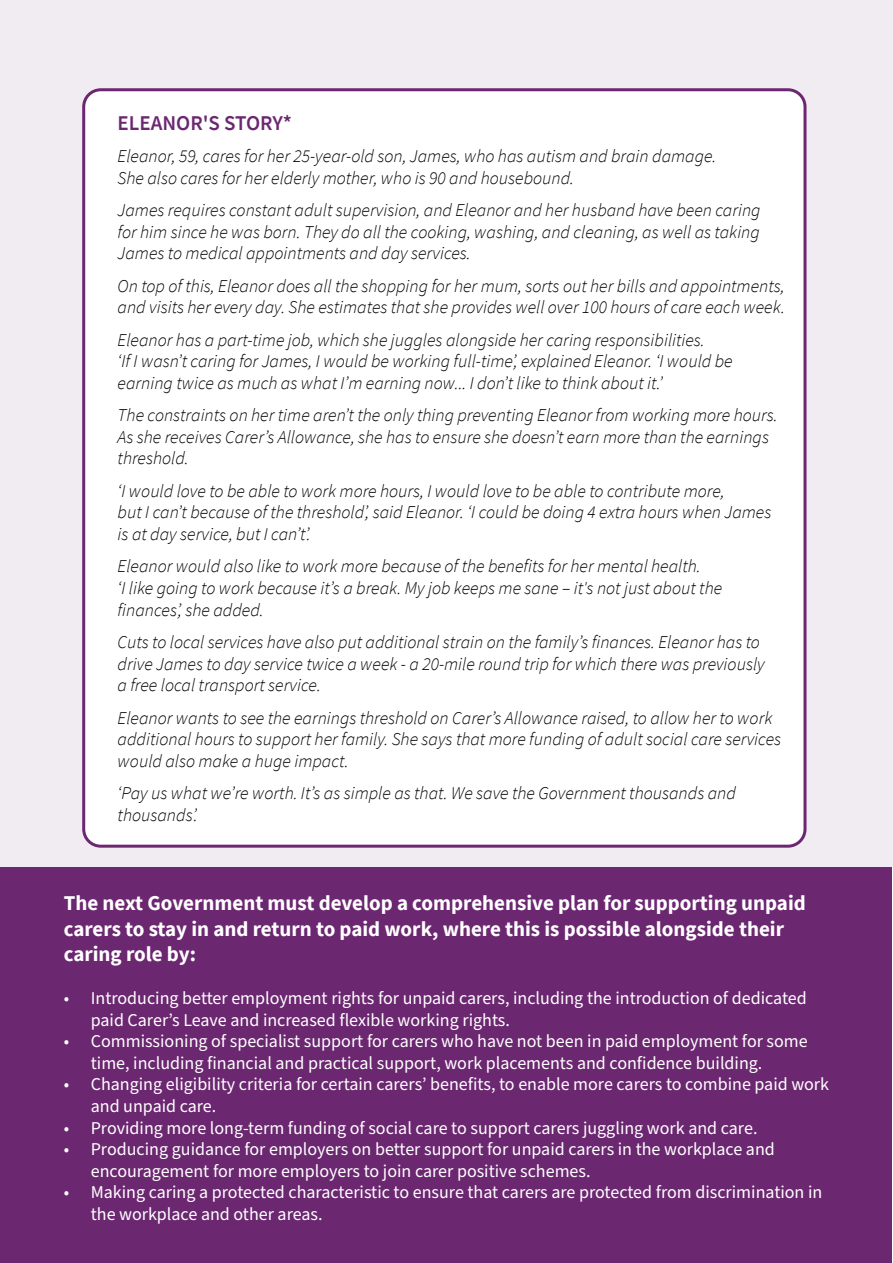
<style>
.page{position:relative;width:893px;height:1263px;background:#fff}
.page>*{position:absolute;margin:0;border:0;box-sizing:border-box;transform-origin:0 0}
.t1{font:700 21px/25.2px "Source Sans Pro";color:#fff}
.t2{font:600 21px "Source Sans Pro";color:#6c2771}
.t3{font:italic 300 18px/21.6px "Source Sans Pro";color:#000}
.t4{font:18px/21.6px "Source Sans Pro";color:#fff}
</style>
<div class="page">
<div style="left:0;top:0;width:893px;height:867px;background:#f1ecf1"></div>
<div style="left:1px;top:867px;width:891px;height:396px;background:#6c2771"></div>
<div style="left:84px;top:90px;width:721px;height:756px;background:#fff;border-radius:17px"></div>
<div style="left:82px;top:88px;width:724px;height:760px;border:3px solid #6c2771;border-radius:17px"></div>
<p class="t2" style="left:118px;top:109px;width:176px">ELEANOR'S STORY*</p>
<p class="t3" style="left:118px;top:145px;width:600px">Eleanor, 59, cares for her 25-year-old son, James, who has autism and brain damage.<br>She also cares for her elderly mother, who is 90 and housebound.</p>
<p class="t3" style="left:118px;top:199px;width:644px;text-align:justify">James requires constant adult supervision, and Eleanor and her husband have been caring for him since he was born. They do all the cooking, washing, and cleaning, as well as taking James to medical appointments and day services.</p>
<p class="t3" style="left:118px;top:275px;width:669px">On top of this, Eleanor does all the shopping for her mum, sorts out her bills and appointments, and visits her every day. She estimates that she provides well over 100 hours of care each week.</p>
<p class="t3" style="left:118px;top:329px;width:617px">Eleanor has a part-time job, which she juggles alongside her caring responsibilities.<br>‘If I wasn’t caring for James, I would be working full-time’, explained Eleanor. ‘I would be earning twice as much as what I’m earning now... I don’t like to think about it.’</p>
<p class="t3" style="left:118px;top:404px;width:661px">The constraints on her time aren’t the only thing preventing Eleanor from working more hours.<br>As she receives Carer’s Allowance, she has to ensure she doesn’t earn more than the earnings threshold.</p>
<p class="t3" style="left:118px;top:480px;width:655px">‘I would love to be able to work more hours, I would love to be able to contribute more,<br>but I can’t because of the threshold’, said Eleanor. ‘I could be doing 4 extra hours when James is at day service, but I can’t’.</p>
<p class="t3" style="left:118px;top:555px;width:606px">Eleanor would also like to work more because of the benefits for her mental health.<br>‘I like going to work because it’s a break. My job keeps me sane – it's not just about the finances’, she added.</p>
<p class="t3" style="left:118px;top:631px;width:649px">Cuts to local services have also put additional strain on the family’s finances. Eleanor has to drive James to day service twice a week - a 20-mile round trip for which there was previously a free local transport service.</p>
<p class="t3" style="left:118px;top:707px;width:665px">Eleanor wants to see the earnings threshold on Carer’s Allowance raised, to allow her to work additional hours to support her family. She says that more funding of adult social care services would also make a huge impact.</p>
<p class="t3" style="left:118px;top:782px;width:620px">‘Pay us what we’re worth. It’s as simple as that. We save the Government thousands and thousands’.</p>
<p class="t1" style="left:64px;top:890px;width:744px">The next Government must develop a comprehensive plan for supporting unpaid carers to stay in and return to paid work, where this is possible alongside their caring role by:</p>
<p class="t4" style="left:91px;top:988px;width:717px;text-indent:-27px">• Introducing better employment rights for unpaid carers, including the introduction of dedicated paid Carer’s Leave and increased flexible working rights.</p>
<p class="t4" style="left:91px;top:1031px;width:718px;text-indent:-27px">• Commissioning of specialist support for carers who have not been in paid employment for some time, including financial and practical support, work placements and confidence building.</p>
<p class="t4" style="left:91px;top:1074px;width:740px;text-indent:-27px">• Changing eligibility criteria for certain carers’ benefits, to enable more carers to combine paid work and unpaid care.</p>
<p class="t4" style="left:64px;top:1117px;width:695px">• Providing more long-term funding of social care to support carers juggling work and care.</p>
<p class="t4" style="left:91px;top:1139px;width:686px;text-indent:-27px">• Producing guidance for employers on better support for unpaid carers in the workplace and encouragement for more employers to join carer positive schemes.</p>
<p class="t4" style="left:91px;top:1182px;width:733px;text-indent:-27px">• Making caring a protected characteristic to ensure that carers are protected from discrimination in the workplace and other areas.</p>
</div>
